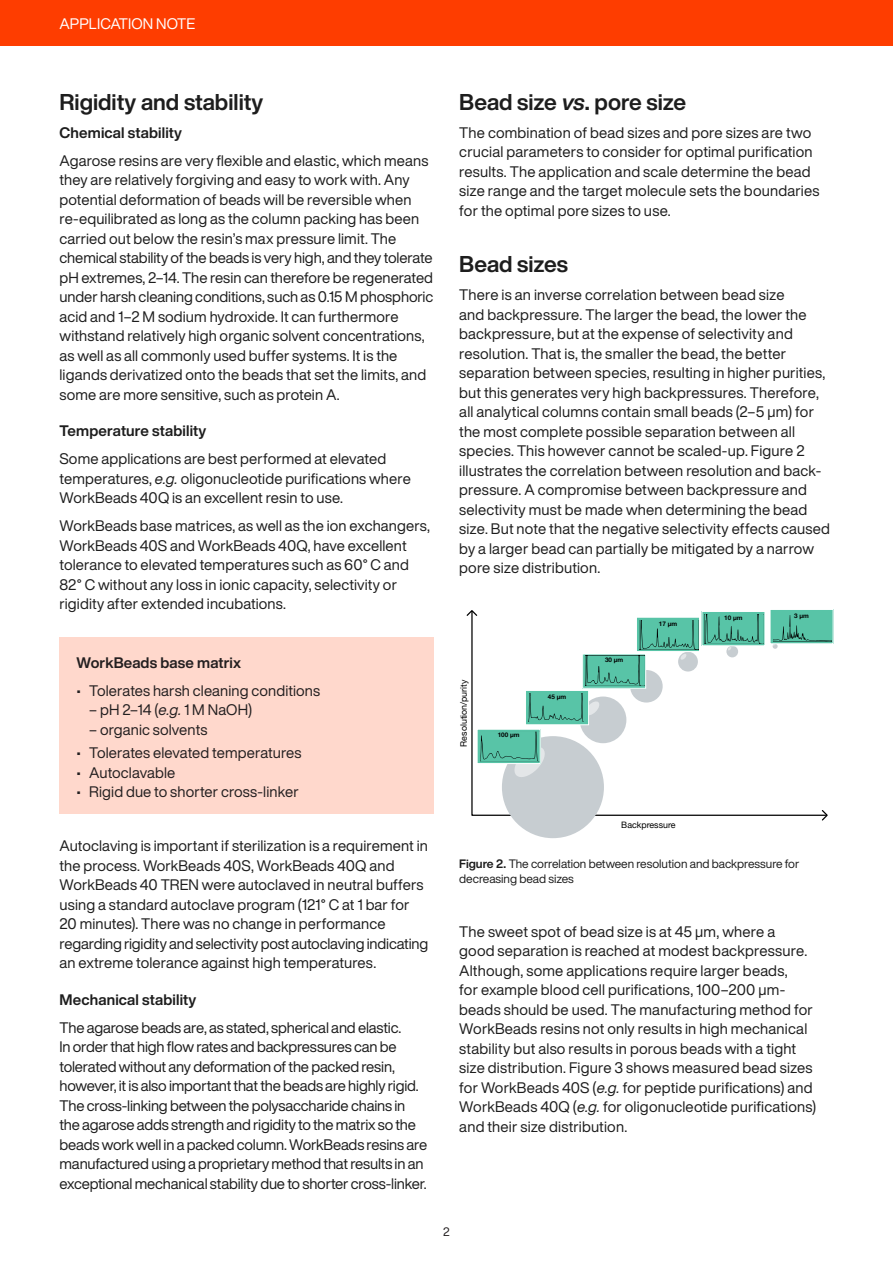
<style>
.page{position:relative;width:893px;height:1263px;background:#fff}
.page>*{position:absolute;margin:0;border:0;box-sizing:border-box;transform-origin:0 0}
.t1{font:700 22.5px "Helvetica Now Display";color:#1d1d1d}
.t2{font:15px/19.5px "Helvetica Now Display";letter-spacing:.01em;color:#1d1d1d}
.t3{font:15px/19.5px "Helvetica Now Display";letter-spacing:-.01em;color:#1d1d1d}
.t4{font:15px "Helvetica Now Display";letter-spacing:.01em;color:#231f20}
.t5{font:700 15px "Helvetica Now Display";letter-spacing:.01em;color:#1d1d1d}
.t6{font:700 15px "Helvetica Now Display";letter-spacing:.01em;color:#231f20}
.t7{font:15px "Helvetica Now Display";letter-spacing:.005em;color:#fff}
.t8{font:12px/15px "Helvetica Now Display";color:#1d1d1d}
.t9{font:12px "Helvetica Now Display";color:#231f20}
.t10{font:8.85px "Helvetica Neue";color:#000}
.t11{font:700 6.3px "Helvetica Neue";color:#000}
.s1{font-style:italic}
.s2{font-weight:700}
</style>
<div class="page">
<div style="left:0;top:0;width:893px;height:46px;background:#fe3d00"></div>
<div style="left:60px;top:637px;width:374px;height:177px;background:#ffd8cc"></div>
<svg style="left:471px;top:611px;width:350px;height:205px"></svg>
<div style="left:580px;top:696px;width:46px;height:47px;background:#c7cdd1;border-radius:50%"></div>
<div style="left:502px;top:736px;width:102px;height:102px;background:#c7cdd1;border-radius:50%"></div>
<div style="left:630px;top:670px;width:33px;height:32px;background:#c7cdd1;border-radius:50%"></div>
<div style="left:726px;top:646px;width:12px;height:11px;background:#c7cdd1;border-radius:50%"></div>
<svg style="left:466px;top:610px;width:12px;height:7px"></svg>
<svg style="left:821px;top:810px;width:7px;height:11px"></svg>
<div style="left:477px;top:729px;width:63px;height:34px;background:#58c4a7"></div>
<div style="left:477px;top:729px;width:63px;height:35px;border:1px solid #fff"></div>
<svg style="left:480px;top:732px;width:67px;height:47px"></svg>
<div style="left:525px;top:690px;width:64px;height:35px;background:#58c4a7"></div>
<div style="left:525px;top:690px;width:64px;height:35px;border:1px solid #fff"></div>
<svg style="left:528px;top:693px;width:72px;height:29px"></svg>
<svg style="left:584px;top:656px;width:60px;height:31px"></svg>
<div style="left:582px;top:654px;width:64px;height:35px;border:1px solid #fff"></div>
<div style="left:636px;top:617px;width:63px;height:34px;background:#58c4a7"></div>
<div style="left:636px;top:617px;width:64px;height:35px;border:1px solid #fff"></div>
<svg style="left:586px;top:620px;width:112px;height:65px"></svg>
<svg style="left:704px;top:613px;width:59px;height:31px"></svg>
<div style="left:702px;top:611px;width:63px;height:35px;border:1px solid #fff"></div>
<svg style="left:705px;top:614px;width:58px;height:37px;background:#6abda7"></svg>
<div style="left:770px;top:609px;width:63px;height:35px;background:#58c4a7"></div>
<div style="left:770px;top:609px;width:63px;height:35px;border:1px solid #fff"></div>
<svg style="left:773px;top:615px;width:58px;height:34px"></svg>
<p class="t7" style="left:60px;top:13px;width:137px">APPLICATION NOTE</p>
<h1 class="t1" style="left:60px;top:86px;width:205px">Rigidity and stability</h1>
<p class="t5" style="left:60px;top:122px;width:124px">Chemical stability</p>
<p class="t2" style="left:60px;top:151px;width:375px">Agarose resins are very flexible and elastic, which means they are relatively forgiving and easy to work with. Any potential deformation of beads will be reversible when re-equilibrated as long as the column packing has been carried out below the resin’s max pressure limit. The chemical stability of the beads is very high, and they tolerate pH extremes, 2–14. The resin can therefore be regenerated under harsh cleaning conditions, such as 0.15 M phosphoric acid and 1–2 M sodium hydroxide. It can furthermore withstand relatively high organic solvent concentrations, as well as all commonly used buffer systems. It is the ligands derivatized onto the beads that set the limits, and some are more sensitive, such as protein A.</p>
<p class="t5" style="left:60px;top:421px;width:148px">Temperature stability</p>
<p class="t2" style="left:60px;top:449px;width:353px">Some applications are best performed at elevated temperatures, <span class="s1">e.g.</span> oligonucleotide purifications where<br>WorkBeads 40Q is an excellent resin to use.</p>
<p class="t2" style="left:60px;top:516px;width:372px">WorkBeads base matrices, as well as the ion exchangers, WorkBeads 40S and WorkBeads 40Q, have excellent tolerance to elevated temperatures such as 60° C and 82° C without any loss in ionic capacity, selectivity or rigidity after extended incubations.</p>
<p class="t6" style="left:77px;top:652px;width:166px">WorkBeads base matrix</p>
<p class="t4" style="left:77px;top:680px;width:245px">• Tolerates harsh cleaning conditions</p>
<p class="t4" style="left:89px;top:699px;width:164px">– pH 2–14 (<span class="s1">e.g.</span> 1 M NaOH)</p>
<p class="t4" style="left:89px;top:719px;width:120px">– organic solvents</p>
<p class="t4" style="left:77px;top:743px;width:226px">• Tolerates elevated temperatures</p>
<p class="t4" style="left:77px;top:762px;width:100px">• Autoclavable</p>
<p class="t4" style="left:77px;top:782px;width:224px">• Rigid due to shorter cross-linker</p>
<p class="t2" style="left:60px;top:836px;width:370px">Autoclaving is important if sterilization is a requirement in the process. WorkBeads 40S, WorkBeads 40Q and WorkBeads 40 TREN were autoclaved in neutral buffers using a standard autoclave program (121° C at 1 bar for 20 minutes). There was no change in performance regarding rigidity and selectivity post autoclaving indicating an extreme tolerance against high temperatures.</p>
<p class="t5" style="left:60px;top:989px;width:138px">Mechanical stability</p>
<p class="t3" style="left:60px;top:1017px;width:369px">The agarose beads are, as stated, spherical and elastic.<br>In order that high flow rates and backpressures can be tolerated without any deformation of the packed resin, however, it is also important that the beads are highly rigid.<br>The cross-linking between the polysaccharide chains in the agarose adds strength and rigidity to the matrix so the beads work well in a packed column. WorkBeads resins are manufactured using a proprietary method that results in an exceptional mechanical stability due to shorter cross-linker.</p>
<h1 class="t1" style="left:459px;top:86px;width:228px">Bead size <span class="s1">vs</span>. pore size</h1>
<p class="t2" style="left:459px;top:123px;width:362px">The combination of bead sizes and pore sizes are two crucial parameters to consider for optimal purification results. The application and scale determine the bead size range and the target molecule sets the boundaries for the optimal pore sizes to use.</p>
<h1 class="t1" style="left:459px;top:249px;width:110px">Bead sizes</h1>
<p class="t2" style="left:459px;top:285px;width:372px">There is an inverse correlation between bead size<br>and backpressure. The larger the bead, the lower the backpressure, but at the expense of selectivity and resolution. That is, the smaller the bead, the better separation between species, resulting in higher purities, but this generates very high backpressures. Therefore, all analytical columns contain small beads (2–5 µm) for the most complete possible separation between all species. This however cannot be scaled-up. Figure 2 illustrates the correlation between resolution and back&shy;pressure. A compromise between backpressure and selectivity must be made when determining the bead size. But note that the negative selectivity effects caused by a larger bead can partially be mitigated by a narrow pore size distribution.</p>
<p class="t10" style="left:457px;top:747px;width:69px;rotate:-90deg">Resolution/purity</p>
<p class="t11" style="left:498px;top:730px;width:23px">100 µm</p>
<p class="t11" style="left:548px;top:692px;width:20px">45 µm</p>
<p class="t11" style="left:605px;top:655px;width:20px">30 µm</p>
<p class="t11" style="left:659px;top:618px;width:20px">17 µm</p>
<p class="t10" style="left:621px;top:818px;width:56px">Backpressure</p>
<p class="t11" style="left:724px;top:613px;width:20px">10 µm</p>
<p class="t11" style="left:794px;top:611px;width:16px">3 µm</p>
<p class="t8" style="left:459px;top:856px;width:342px"><span class="s2">Figure 2.</span> The correlation between resolution and backpressure for decreasing bead sizes</p>
<p class="t2" style="left:459px;top:921px;width:359px">The sweet spot of bead size is at 45 µm, where a<br>good separation is reached at modest backpressure.<br>Although, some applications require larger beads,<br>for example blood cell purifications, 100–200 µm&shy;beads should be used. The manufacturing method for WorkBeads resins not only results in high mechanical stability but also results in porous beads with a tight size distribution. Figure 3 shows measured bead sizes for WorkBeads 40S (<span class="s1">e.g.</span> for peptide purifications) and WorkBeads 40Q (<span class="s1">e.g.</span> for oligonucleotide purifications) and their size distribution.</p>
<p class="t9" style="left:443px;top:1224px;width:8px">2</p>
</div>
